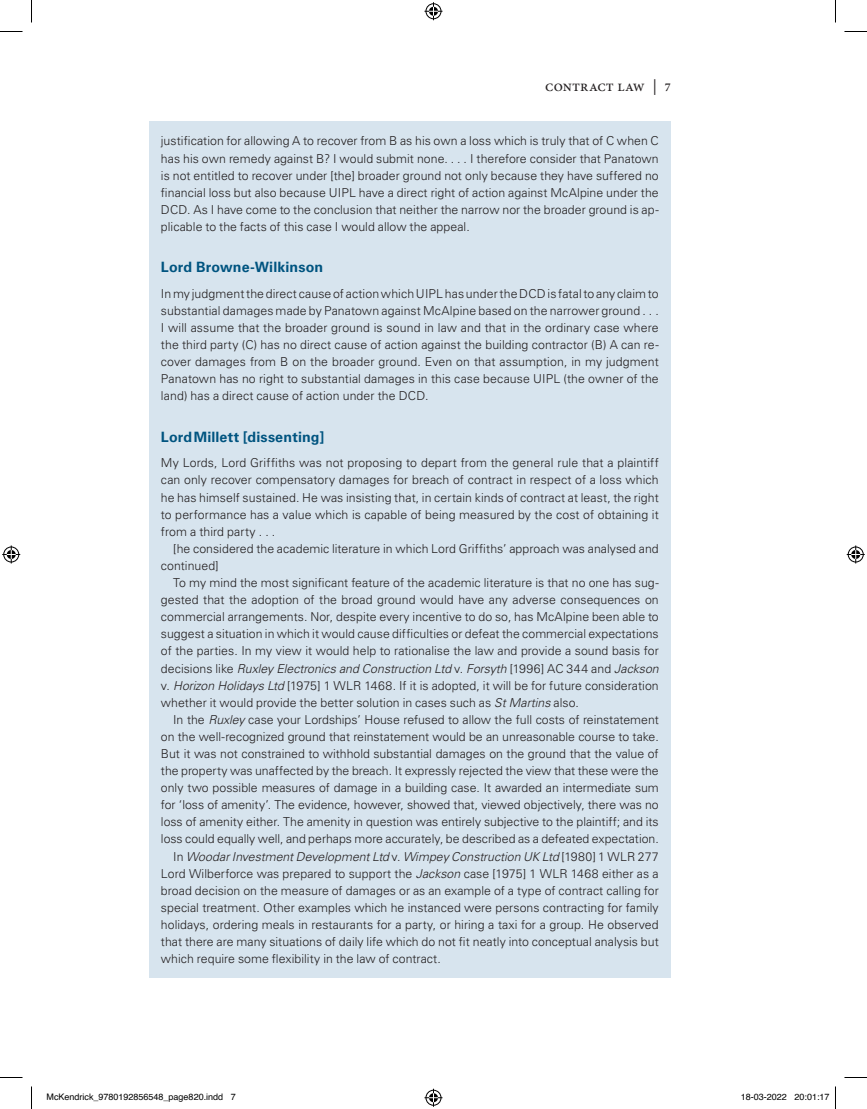
<style>
.page{position:relative;width:867px;height:1109px;background:#fff}
.page>*{position:absolute;margin:0;border:0;box-sizing:border-box;transform-origin:0 0}
.t1{font:15.75px "Minion Pro";letter-spacing:.005em;color:#231f20}
.t2{font:700 14.25px "Univers LT Std";letter-spacing:.01em;color:#005480}
.t3{font:300 12.3px/17.1px "Univers LT Std";color:#231f20;text-align:justify}
.t4{font:italic 300 12.3px "Univers LT Std";color:#231f20}
.t5{font:9px "Helvetica";color:#000}
.s1{font-weight:600;font-size:12px}
.s2{font-style:italic}
.s3{font-style:normal}
</style>
<div class="page">
<div style="left:149px;top:122px;width:521px;height:856px;background:#d7e4ee"></div>
<svg style="left:0;top:31px;width:22px;height:1px"></svg>
<svg style="left:844px;top:31px;width:23px;height:1px"></svg>
<svg style="left:0;top:1077px;width:22px;height:1px"></svg>
<svg style="left:844px;top:1077px;width:23px;height:1px"></svg>
<svg style="left:31px;top:0;width:1px;height:23px"></svg>
<svg style="left:31px;top:1086px;width:1px;height:23px"></svg>
<svg style="left:835px;top:0;width:1px;height:23px"></svg>
<svg style="left:835px;top:1086px;width:1px;height:23px"></svg>
<svg style="left:424px;top:2px;width:18px;height:18px"></svg>
<svg style="left:424px;top:1089px;width:18px;height:18px"></svg>
<svg style="left:2px;top:545px;width:18px;height:18px"></svg>
<svg style="left:846px;top:545px;width:18px;height:18px"></svg>
<p class="t1" style="left:545px;top:76px;width:127px">CONTRACT LAW | <span class="s1">7</span></p>
<p class="t3" style="left:161px;top:133px;width:499px">justification for allowing A to recover from B as his own a loss which is truly that of C when C has his own remedy against B? I would submit none. . . . I therefore consider that Panatown is not entitled to recover under [the] broader ground not only because they have suffered no financial loss but also because UIPL have a direct right of action against McAlpine under the DCD. As I have come to the conclusion that neither the narrow nor the broader ground is ap&shy;plicable to the facts of this case I would allow the appeal.</p>
<p class="t2" style="left:161px;top:259px;width:164px">Lord Browne-Wilkinson</p>
<p class="t3" style="left:161px;top:285px;width:499px">In my judgment the direct cause of action which UIPL has under the DCD is fatal to any claim to substantial damages made by Panatown against McAlpine based on the narrower ground . . .<br>I will assume that the broader ground is sound in law and that in the ordinary case where the third party (C) has no direct cause of action against the building contractor (B) A can re&shy;cover damages from B on the broader ground. Even on that assumption, in my judgment Panatown has no right to substantial damages in this case because UIPL (the owner of the land) has a direct cause of action under the DCD.</p>
<p class="t2" style="left:161px;top:428px;width:165px">LordMillett [dissenting]</p>
<p class="t3" style="left:161px;top:454px;width:499px">My Lords, Lord Griffiths was not proposing to depart from the general rule that a plaintiff can only recover compensatory damages for breach of contract in respect of a loss which he has himself sustained. He was insisting that, in certain kinds of contract at least, the right to performance has a value which is capable of being measured by the cost of obtaining it from a third party . . .</p>
<p class="t3" style="left:161px;top:540px;width:499px;text-indent:12px">[he considered the academic literature in which Lord Griffiths’ approach was analysed and continued]</p>
<p class="t3" style="left:161px;top:574px;width:499px;text-indent:12px">To my mind the most significant feature of the academic literature is that no one has sug&shy;gested that the adoption of the broad ground would have any adverse consequences on commercial arrangements. Nor, despite every incentive to do so, has McAlpine been able to suggest a situation in which it would cause difficulties or defeat the commercial expectations of the parties. In my view it would help to rationalise the law and provide a sound basis for decisions like <span class="s2">Ruxley Electronics and Construction Ltd</span> v. <span class="s2">Forsyth</span> [1996] AC 344 and <span class="s2">Jackson </span>v. <span class="s2">Horizon Holidays Ltd</span> [1975] 1 WLR 1468. If it is adopted, it will be for future consideration whether it would provide the better solution in cases such as <span class="s2">St Martins</span> also.</p>
<p class="t3" style="left:173px;top:711px;width:487px">In the <span class="s2">Ruxley</span> case your Lordships’ House refused to allow the full costs of reinstatement</p>
<p class="t3" style="left:161px;top:728px;width:499px">on the well-recognized ground that reinstatement would be an unreasonable course to take.</p>
<p class="t3" style="left:161px;top:745px;width:499px">But it was not constrained to withhold substantial damages on the ground that the value of</p>
<p class="t3" style="left:161px;top:762px;width:499px">the property was unaffected by the breach. It expressly rejected the view that these were the</p>
<p class="t3" style="left:161px;top:779px;width:499px">only two possible measures of damage in a building case. It awarded an intermediate sum</p>
<p class="t3" style="left:161px;top:796px;width:499px">for ‘loss of amenity’. The evidence, however, showed that, viewed objectively, there was no</p>
<p class="t3" style="left:161px;top:813px;width:499px">loss of amenity either. The amenity in question was entirely subjective to the plaintiff; and its</p>
<p class="t3" style="left:161px;top:831px;width:499px">loss could equally well, and perhaps more accurately, be described as a defeated expectation.</p>
<p class="t4" style="left:173px;top:849px;width:487px"><span class="s3">In</span> Woodar Investment Development Ltd <span class="s3">v.</span> Wimpey Construction UK Ltd <span class="s3">[1980] 1 WLR 277</span></p>
<p class="t3" style="left:161px;top:865px;width:499px">Lord Wilberforce was prepared to support the <span class="s2">Jackson</span> case [1975] 1 WLR 1468 either as a</p>
<p class="t3" style="left:161px;top:882px;width:499px">broad decision on the measure of damages or as an example of a type of contract calling for</p>
<p class="t3" style="left:161px;top:899px;width:499px">special treatment. Other examples which he instanced were persons contracting for family</p>
<p class="t3" style="left:161px;top:916px;width:499px">holidays, ordering meals in restaurants for a party, or hiring a taxi for a group. He observed</p>
<p class="t3" style="left:161px;top:933px;width:499px">that there are many situations of daily life which do not fit neatly into conceptual analysis but</p>
<p class="t3" style="left:161px;top:950px;width:281px">which require some flexibility in the law of contract.</p>
<p class="t5" style="left:46px;top:1090px;width:191px">McKendrick_9780192856548_page820.indd 7</p>
<p class="t5" style="left:741px;top:1090px;width:90px">18-03-2022 20:01:17</p>
</div>
